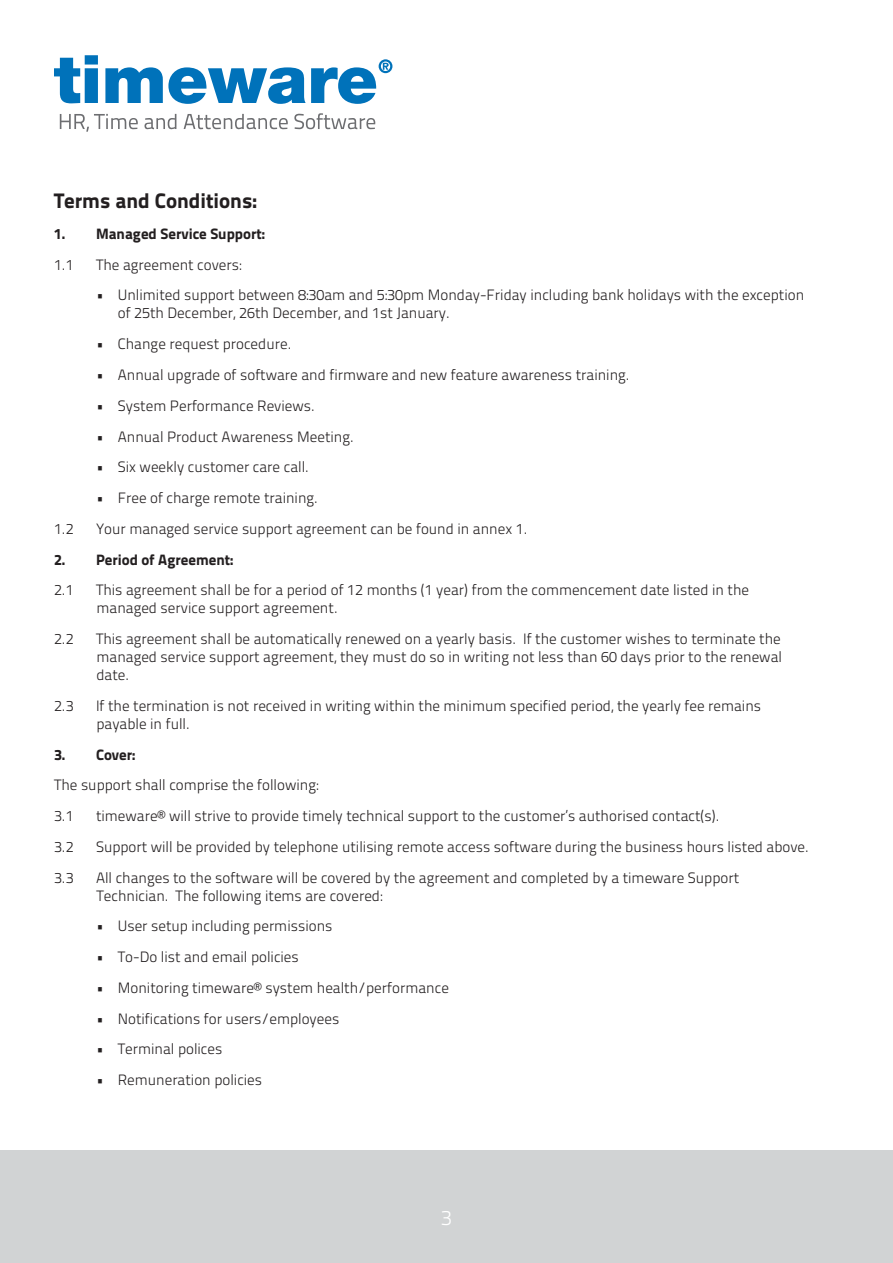
<style>
.page{position:relative;width:893px;height:1263px;background:#fff}
.page>*{position:absolute;margin:0;border:0;box-sizing:border-box;transform-origin:0 0}
.t1{font:21px "Titillium Text 22 L 999 wt";color:#231f20}
.t2{font:21px "Titillium Text 22 L 250 wt";color:#fff}
.t3{font:15px/18px "Titillium Text 22 L 250 wt";color:#231f20}
.t4{font:15px "Titillium Text 22 L 999 wt";color:#231f20}
</style>
<div class="page">
<div style="left:0;top:1150px;width:893px;height:113px;background:#d1d3d4"></div>
<svg style="left:54px;top:55px;width:338px;height:49px"></svg>
<svg style="left:60px;top:113px;width:315px;height:19px"></svg>
<p class="t1" style="left:54px;top:184px;width:205px">Terms and Conditions:</p>
<p class="t4" style="left:54px;top:222px;width:213px">1. Managed Service Support:</p>
<p class="t3" style="left:54px;top:255px;width:21px">1.1</p>
<p class="t3" style="left:96px;top:255px;width:147px">The agreement covers:</p>
<p class="t3" style="left:118px;top:285px;width:688px;text-indent:-22px">• Unlimited support between 8:30am and 5:30pm Monday-Friday including bank holidays with the exception of 25th December, 26th December, and 1st January.</p>
<p class="t3" style="left:96px;top:334px;width:197px">• Change request procedure.</p>
<p class="t3" style="left:96px;top:365px;width:535px">• Annual upgrade of software and firmware and new feature awareness training.</p>
<p class="t3" style="left:96px;top:396px;width:220px">• System Performance Reviews.</p>
<p class="t3" style="left:96px;top:426px;width:259px">• Annual Product Awareness Meeting.</p>
<p class="t3" style="left:96px;top:457px;width:214px">• Six weekly customer care call.</p>
<p class="t3" style="left:96px;top:488px;width:224px">• Free of charge remote training.</p>
<p class="t3" style="left:54px;top:519px;width:21px">1.2</p>
<p class="t3" style="left:96px;top:519px;width:433px">Your managed service support agreement can be found in annex 1.</p>
<p class="t4" style="left:54px;top:547px;width:181px">2. Period of Agreement:</p>
<p class="t3" style="left:54px;top:580px;width:21px">2.1</p>
<p class="t3" style="left:96px;top:580px;width:655px">This agreement shall be for a period of 12 months (1 year) from the commencement date listed in the managed service support agreement.</p>
<p class="t3" style="left:54px;top:629px;width:21px">2.2</p>
<p class="t3" style="left:96px;top:629px;width:687px;text-align:justify">This agreement shall be automatically renewed on a yearly basis. If the customer wishes to terminate the managed service support agreement, they must do so in writing not less than 60 days prior to the renewal date.</p>
<p class="t3" style="left:54px;top:696px;width:21px">2.3</p>
<p class="t3" style="left:96px;top:696px;width:667px">If the termination is not received in writing within the minimum specified period, the yearly fee remains payable in full.</p>
<p class="t4" style="left:54px;top:742px;width:83px">3. Cover:</p>
<p class="t3" style="left:54px;top:775px;width:266px">The support shall comprise the following:</p>
<p class="t3" style="left:54px;top:806px;width:21px">3.1</p>
<p class="t3" style="left:96px;top:806px;width:625px">timeware® will strive to provide timely technical support to the customer’s authorised contact(s).</p>
<p class="t3" style="left:54px;top:837px;width:21px">3.2</p>
<p class="t3" style="left:96px;top:837px;width:714px">Support will be provided by telephone utilising remote access software during the business hours listed above.</p>
<p class="t3" style="left:54px;top:867px;width:21px">3.3</p>
<p class="t3" style="left:96px;top:867px;width:645px">All changes to the software will be covered by the agreement and completed by a timeware Support<br>Technician. The following items are covered:</p>
<p class="t3" style="left:96px;top:916px;width:238px">• User setup including permissions</p>
<p class="t3" style="left:96px;top:947px;width:204px">• To-Do list and email policies</p>
<p class="t3" style="left:96px;top:978px;width:354px">• Monitoring timeware® system health/performance</p>
<p class="t3" style="left:96px;top:1009px;width:245px">• Notifications for users/employees</p>
<p class="t3" style="left:96px;top:1039px;width:128px">• Terminal polices</p>
<p class="t3" style="left:96px;top:1070px;width:168px">• Remuneration policies</p>
<h1 class="t2" style="left:441px;top:1202px;width:13px">3</h1>
</div>
